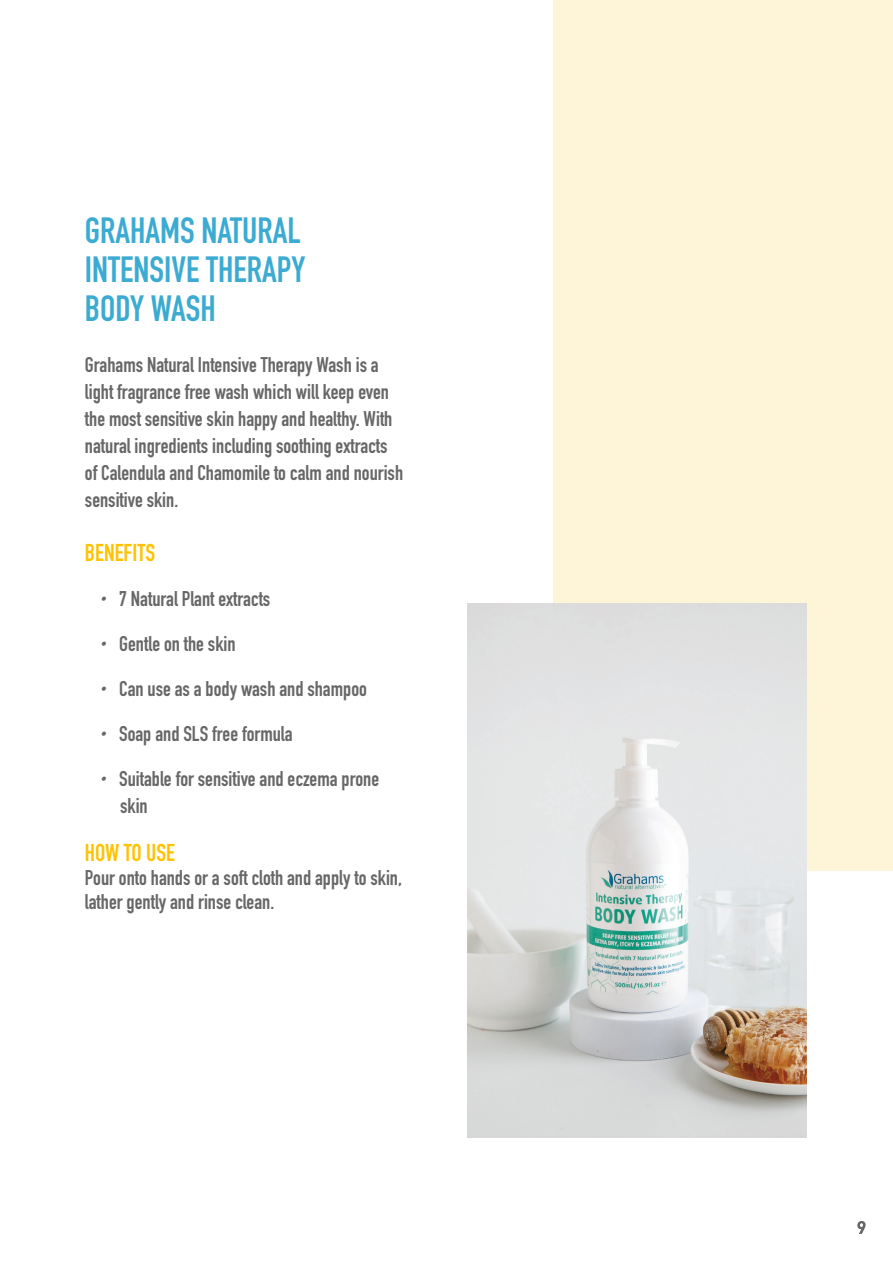
<style>
.page{position:relative;width:893px;height:1263px;background:#fff}
.page>*{position:absolute;margin:0;border:0;box-sizing:border-box;transform-origin:0 0}
.t1{font:700 36px "DIN Condensed";color:#3cabd1}
.t2{font:700 24px "DIN Condensed";color:#fec200}
.t3{font:700 21px/27px "DIN Condensed";color:#676767}
.t4{font:700 18px "DIN Alternate";color:#676767}
.s1{font-family:"Raleway";font-weight:600;font-style:italic}
</style>
<div class="page">
<div style="left:554px;top:0;width:339px;height:870px;background:#fef5d9"></div>
<img style="left:467px;top:603px;width:339px;height:534px">
<p class="t1" style="left:85px;top:206px;width:217px">GRAHAMS NATURAL</p>
<p class="t1" style="left:85px;top:245px;width:222px">INTENSIVE THERAPY</p>
<p class="t1" style="left:85px;top:284px;width:132px">BODY WASH</p>
<p class="t3" style="left:85px;top:351px;width:320px">Grahams Natural Intensive Therapy Wash is a light fragrance free wash which will keep even the most sensitive skin happy and healthy. With natural ingredients including soothing extracts of Calendula and Chamomile to calm and nourish sensitive skin.</p>
<p class="t2" style="left:85px;top:537px;width:72px">BENEFITS</p>
<p class="t3" style="left:100px;top:585px;width:172px"><span class="s1">•</span> 7 Natural Plant extracts</p>
<p class="t3" style="left:100px;top:630px;width:137px"><span class="s1">•</span> Gentle on the skin</p>
<p class="t3" style="left:100px;top:675px;width:268px"><span class="s1">•</span> Can use as a body wash and shampoo</p>
<p class="t3" style="left:100px;top:720px;width:194px"><span class="s1">•</span> Soap and SLS free formula</p>
<p class="t3" style="left:120px;top:765px;width:260px;text-indent:-20px"><span class="s1">•</span> Suitable for sensitive and eczema prone skin</p>
<p class="t2" style="left:85px;top:837px;width:92px">HOW TO USE</p>
<p class="t3" style="left:85px;top:866px;width:319px;line-height:24px">Pour onto hands or a soft cloth and apply to skin, lather gently and rinse clean.</p>
<p class="t4" style="left:857px;top:1213px;width:10px">9</p>
</div>
